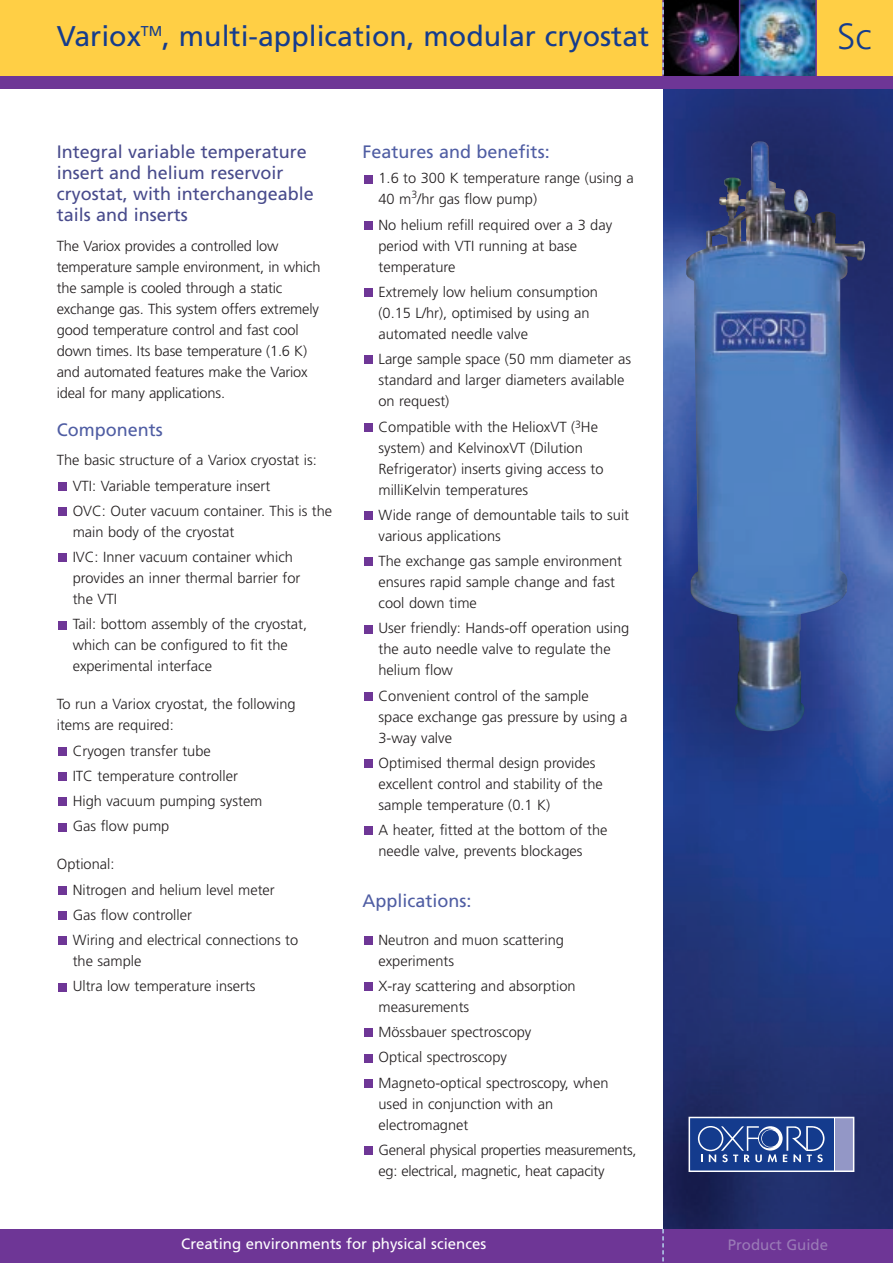
<style>
.page{position:relative;width:893px;height:1263px;background:#fff}
.page>*{position:absolute;margin:0;border:0;box-sizing:border-box;transform-origin:0 0}
.t1{font:300 36.45px "Frutiger";color:#153c8d}
.t2{font:28.5px "Frutiger";color:#153c8d}
.t3{font:18px/21px "Frutiger";color:#484b8c}
.t4{font:18px "Frutiger";color:#4f5da3}
.t5{font:15px "Frutiger";color:#fff}
.t6{font:15px "Frutiger";color:#9a7ab7}
.t7{font:300 14.7px/21px "Frutiger";color:#231f20}
</style>
<div class="page">
<img style="left:663px;top:89px;width:230px;height:1140px">
<div style="left:0;top:1229px;width:893px;height:34px;background:#6e3696"></div>
<div style="left:689px;top:1117px;width:145px;height:54px;background:#143b8d"></div>
<div style="left:836px;top:1117px;width:18px;height:54px;background:#9397c6"></div>
<svg style="left:698px;top:1126px;width:126px;height:36px"></svg>
<div style="left:689px;top:1117px;width:165px;height:55px;border:2px solid #fff"></div>
<div style="left:0;top:0;width:893px;height:81px;background:#ffcf45"></div>
<img style="left:740px;top:0;width:75px;height:77px">
<img style="left:665px;top:0;width:74px;height:77px">
<hr style="left:739px;top:0;width:1px;height:77px;background:#6e3696">
<hr style="left:815px;top:0;width:2px;height:77px;background:#6e3696">
<svg style="left:662px;top:0;width:3px;height:77px"></svg>
<div style="left:0;top:77px;width:893px;height:12px;background:#6e3696"></div>
<img style="left:686px;top:141px;width:180px;height:590px">
<svg style="left:662px;top:1229px;width:2px;height:33px"></svg>
<div style="left:364px;top:1146px;width:9px;height:9px;background:#6e3696"></div>
<div style="left:364px;top:1079px;width:9px;height:8px;background:#6e3696"></div>
<div style="left:364px;top:1054px;width:9px;height:8px;background:#6e3696"></div>
<div style="left:364px;top:1028px;width:9px;height:9px;background:#6e3696"></div>
<div style="left:364px;top:982px;width:9px;height:9px;background:#6e3696"></div>
<div style="left:364px;top:936px;width:9px;height:8px;background:#6e3696"></div>
<div style="left:364px;top:826px;width:9px;height:9px;background:#6e3696"></div>
<div style="left:364px;top:759px;width:9px;height:9px;background:#6e3696"></div>
<div style="left:364px;top:692px;width:9px;height:8px;background:#6e3696"></div>
<div style="left:364px;top:625px;width:9px;height:8px;background:#6e3696"></div>
<div style="left:364px;top:557px;width:9px;height:9px;background:#6e3696"></div>
<div style="left:364px;top:511px;width:9px;height:9px;background:#6e3696"></div>
<div style="left:364px;top:423px;width:9px;height:8px;background:#6e3696"></div>
<div style="left:364px;top:356px;width:9px;height:8px;background:#6e3696"></div>
<div style="left:364px;top:288px;width:9px;height:9px;background:#6e3696"></div>
<div style="left:364px;top:221px;width:9px;height:9px;background:#6e3696"></div>
<div style="left:364px;top:175px;width:9px;height:8px;background:#6e3696"></div>
<div style="left:58px;top:983px;width:9px;height:8px;background:#6e3696"></div>
<div style="left:58px;top:936px;width:9px;height:9px;background:#6e3696"></div>
<div style="left:58px;top:911px;width:9px;height:9px;background:#6e3696"></div>
<div style="left:58px;top:886px;width:9px;height:8px;background:#6e3696"></div>
<div style="left:58px;top:823px;width:9px;height:8px;background:#6e3696"></div>
<div style="left:58px;top:797px;width:9px;height:9px;background:#6e3696"></div>
<div style="left:58px;top:772px;width:9px;height:9px;background:#6e3696"></div>
<div style="left:58px;top:747px;width:9px;height:8px;background:#6e3696"></div>
<div style="left:58px;top:621px;width:9px;height:8px;background:#6e3696"></div>
<div style="left:58px;top:553px;width:9px;height:9px;background:#6e3696"></div>
<div style="left:58px;top:507px;width:9px;height:9px;background:#6e3696"></div>
<div style="left:58px;top:482px;width:9px;height:8px;background:#6e3696"></div>
<h2 class="t2" style="left:57px;top:25px;width:594px">Variox<sup>TM</sup>, multi-application, modular cryostat</h2>
<h1 class="t1" style="left:837px;top:22px;width:36px">Sc</h1>
<p class="t3" style="left:57px;top:143px;width:259px">Integral variable temperature insert and helium reservoir cryostat, with interchangeable tails and inserts</p>
<p class="t7" style="left:57px;top:236px;width:265px">The Variox provides a controlled low temperature sample environment, in which the sample is cooled through a static exchange gas. This system offers extremely good temperature control and fast cool down times. Its base temperature (1.6 K) and automated features make the Variox ideal for many applications.</p>
<p class="t4" style="left:57px;top:422px;width:108px">Components</p>
<p class="t7" style="left:73px;top:449px;width:261px;line-height:25.2px;text-indent:-16px">The basic structure of a Variox cryostat is:<br>VTI: Variable temperature insert<br>OVC: Outer vacuum container. This is the</p>
<p class="t7" style="left:73px;top:520px;width:222px;line-height:25.2px">main body of the cryostat<br>IVC: Inner vacuum container which</p>
<p class="t7" style="left:73px;top:568px;width:229px">provides an inner thermal barrier for the VTI</p>
<p class="t7" style="left:73px;top:615px;width:236px">Tail: bottom assembly of the cryostat, which can be configured to fit the experimental interface</p>
<p class="t7" style="left:57px;top:695px;width:240px">To run a Variox cryostat, the following items are required:</p>
<p class="t7" style="left:73px;top:739px;width:191px;line-height:25.2px">Cryogen transfer tube<br>ITC temperature controller<br>High vacuum pumping system<br>Gas flow pump</p>
<p class="t7" style="left:73px;top:853px;width:227px;line-height:25.2px;text-indent:-16px">Optional:<br>Nitrogen and helium level meter<br>Gas flow controller<br>Wiring and electrical connections to</p>
<p class="t7" style="left:73px;top:949px;width:184px;line-height:25.2px">the sample<br>Ultra low temperature inserts</p>
<p class="t4" style="left:363px;top:145px;width:189px">Features and benefits:</p>
<p class="t7" style="left:378px;top:169px;width:257px">1.6 to 300 K temperature range (using a<br>40 m<sup>3</sup>/hr gas flow pump)</p>
<p class="t7" style="left:378px;top:215px;width:235px">No helium refill required over a 3 day period with VTI running at base temperature</p>
<p class="t7" style="left:378px;top:282px;width:221px">Extremely low helium consumption (0.15 L/hr), optimised by using an automated needle valve</p>
<p class="t7" style="left:378px;top:350px;width:254px">Large sample space (50 mm diameter as standard and larger diameters available on request)</p>
<p class="t7" style="left:378px;top:417px;width:227px">Compatible with the HelioxVT (<sup>3</sup>He system) and KelvinoxVT (Dilution Refrigerator) inserts giving access to milliKelvin temperatures</p>
<p class="t7" style="left:378px;top:505px;width:252px">Wide range of demountable tails to suit various applications</p>
<p class="t7" style="left:378px;top:551px;width:245px">The exchange gas sample environment ensures rapid sample change and fast cool down time</p>
<p class="t7" style="left:378px;top:619px;width:252px">User friendly: Hands-off operation using the auto needle valve to regulate the helium flow</p>
<p class="t7" style="left:378px;top:686px;width:250px">Convenient control of the sample<br>space exchange gas pressure by using a<br>3-way valve</p>
<p class="t7" style="left:378px;top:753px;width:226px">Optimised thermal design provides excellent control and stability of the sample temperature (0.1 K)</p>
<p class="t7" style="left:378px;top:820px;width:231px">A heater, fitted at the bottom of the needle valve, prevents blockages</p>
<p class="t4" style="left:363px;top:893px;width:111px">Applications:</p>
<p class="t7" style="left:378px;top:930px;width:187px">Neutron and muon scattering experiments</p>
<p class="t7" style="left:378px;top:976px;width:199px">X-ray scattering and absorption measurements</p>
<p class="t7" style="left:378px;top:1020px;width:231px;line-height:25.2px">Mössbauer spectroscopy<br>Optical spectroscopy<br>Magneto-optical spectroscopy, when</p>
<p class="t7" style="left:378px;top:1094px;width:176px">used in conjunction with an electromagnet</p>
<p class="t7" style="left:378px;top:1140px;width:260px">General physical properties measurements, eg: electrical, magnetic, heat capacity</p>
<p class="t5" style="left:181px;top:1238px;width:307px">Creating environments for physical sciences</p>
<p class="t6" style="left:728px;top:1238px;width:102px">Product Guide</p>
</div>
